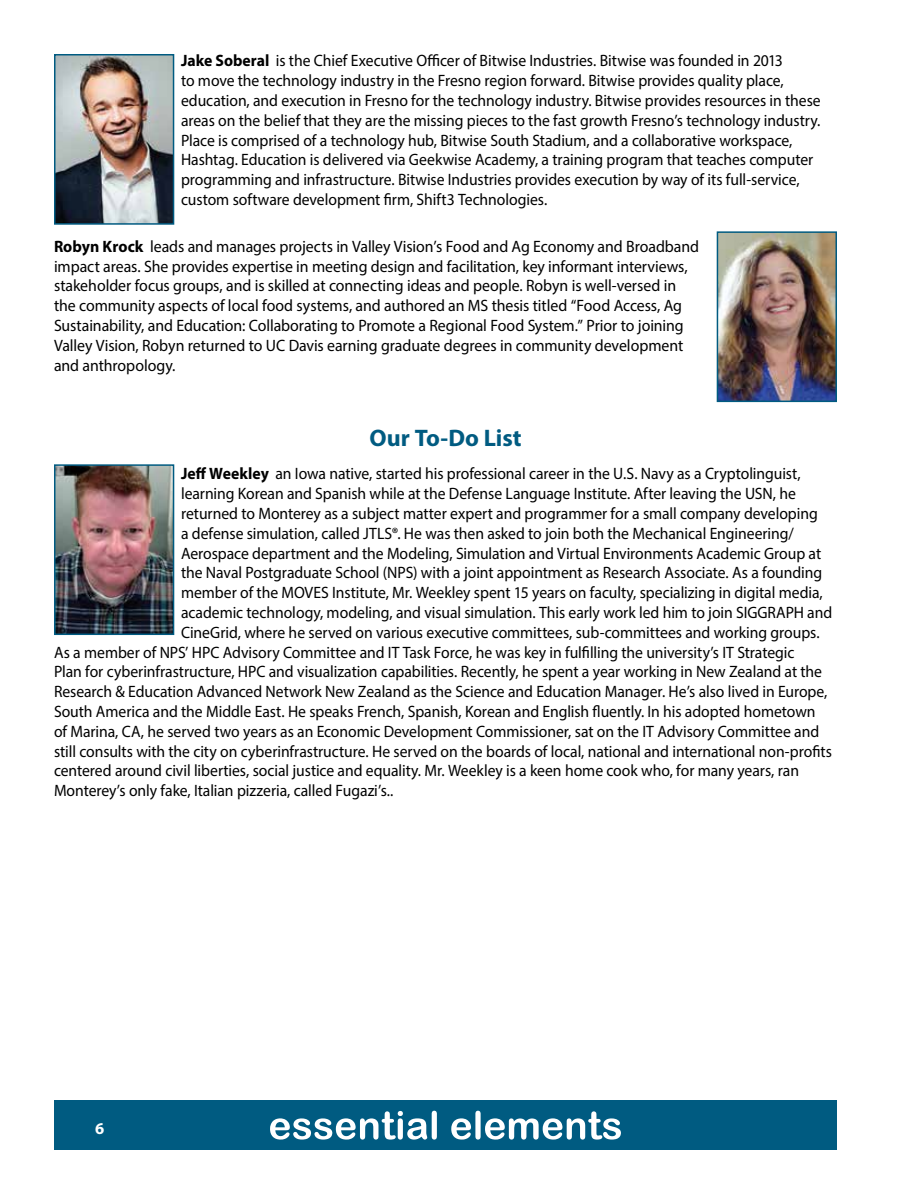
<style>
.page{position:relative;width:918px;height:1188px;background:#fff}
.page>*{position:absolute;margin:0;border:0;box-sizing:border-box;transform-origin:0 0}
.t1{font:700 24px "Myriad Pro";letter-spacing:-.005em;color:#005b81}
.t2{font:16.5px/19.8px "Myriad Pro";letter-spacing:-.005em;color:#000;scale:.95 1}
.t3{font:16.5px/19.8px "Myriad Pro";letter-spacing:-.005em;color:#000;scale:.96 1}
.t4{font:700 16.5px "Myriad Pro";color:#fff}
.s1{font-weight:700}
</style>
<div class="page">
<div style="left:54px;top:1101px;width:783px;height:49px;background:#005b81"></div>
<svg style="left:270px;top:1111px;width:167px;height:29px"></svg>
<svg style="left:451px;top:1111px;width:170px;height:29px"></svg>
<img style="left:720px;top:234px;width:114px;height:165px">
<div style="left:717px;top:231px;width:120px;height:171px;border:2px solid #005b81"></div>
<img style="left:57px;top:467px;width:114px;height:165px">
<div style="left:54px;top:464px;width:120px;height:171px;border:2px solid #005b81"></div>
<img style="left:57px;top:57px;width:114px;height:165px">
<div style="left:54px;top:54px;width:120px;height:171px;border:2px solid #005b81"></div>
<p class="t2" style="left:181px;top:51px;width:675px"><span class="s1">Jake Soberal</span> is the Chief Executive Officer of Bitwise Industries. Bitwise was founded in 2013<br>to move the technology industry in the Fresno region forward. Bitwise provides quality place, education, and execution in Fresno for the technology industry. Bitwise provides resources in these areas on the belief that they are the missing pieces to the fast growth Fresno’s technology industry.<br>Place is comprised of a technology hub, Bitwise South Stadium, and a collaborative workspace, Hashtag. Education is delivered via Geekwise Academy, a training program that teaches computer programming and infrastructure. Bitwise Industries provides execution by way of its full-service, custom software development firm, Shift3 Technologies.</p>
<p class="t3" style="left:54px;top:236px;width:674px"><span class="s1">Robyn Krock</span> leads and manages projects in Valley Vision’s Food and Ag Economy and Broadband impact areas. She provides expertise in meeting design and facilitation, key informant interviews, stakeholder focus groups, and is skilled at connecting ideas and people. Robyn is well-versed in the community aspects of local food systems, and authored an MS thesis titled “Food Access, Ag Sustainability, and Education: Collaborating to Promote a Regional Food System.” Prior to joining Valley Vision, Robyn returned to UC Davis earning graduate degrees in community development and anthropology.</p>
<h1 class="t1" style="left:369px;top:422px;width:154px">Our To-Do List</h1>
<p class="t2" style="left:181px;top:464px;width:654px"><span class="s1">Jeff Weekley</span> an Iowa native, started his professional career in the U.S. Navy as a Cryptolinguist,</p>
<p class="t2" style="left:181px;top:484px;width:649px">learning Korean and Spanish while at the Defense Language Institute. After leaving the USN, he</p>
<p class="t2" style="left:181px;top:503px;width:672px">returned to Monterey as a subject matter expert and programmer for a small company developing</p>
<p class="t2" style="left:181px;top:523px;width:647px">a defense simulation, called JTLS®. He was then asked to join both the Mechanical Engineering/</p>
<p class="t2" style="left:181px;top:543px;width:675px">Aerospace department and the Modeling, Simulation and Virtual Environments Academic Group at</p>
<p class="t2" style="left:181px;top:563px;width:676px">the Naval Postgraduate School (NPS) with a joint appointment as Research Associate. As a founding</p>
<p class="t2" style="left:181px;top:583px;width:677px">member of the MOVES Institute, Mr. Weekley spent 15 years on faculty, specializing in digital media,</p>
<p class="t2" style="left:181px;top:602px;width:687px">academic technology, modeling, and visual simulation. This early work led him to join SIGGRAPH and</p>
<p class="t2" style="left:181px;top:622px;width:674px">CineGrid, where he served on various executive committees, sub-committees and working groups.</p>
<p class="t2" style="left:54px;top:642px;width:781px">As a member of NPS’ HPC Advisory Committee and IT Task Force, he was key in fulfilling the university’s IT Strategic</p>
<p class="t2" style="left:54px;top:662px;width:810px">Plan for cyberinfrastructure, HPC and visualization capabilities. Recently, he spent a year working in New Zealand at the</p>
<p class="t2" style="left:54px;top:682px;width:816px">Research &amp; Education Advanced Network New Zealand as the Science and Education Manager. He’s also lived in Europe,</p>
<p class="t2" style="left:54px;top:701px;width:803px">South America and the Middle East. He speaks French, Spanish, Korean and English fluently. In his adopted hometown</p>
<p class="t2" style="left:54px;top:721px;width:807px">of Marina, CA, he served two years as an Economic Development Commissioner, sat on the IT Advisory Committee and</p>
<p class="t2" style="left:54px;top:741px;width:820px">still consults with the city on cyberinfrastructure. He served on the boards of local, national and international non-profits</p>
<p class="t2" style="left:54px;top:761px;width:786px">centered around civil liberties, social justice and equality. Mr. Weekley is a keen home cook who, for many years, ran</p>
<p class="t2" style="left:54px;top:781px;width:359px">Monterey’s only fake, Italian pizzeria, called Fugazi’s..</p>
<p class="t4" style="left:95px;top:1118px;width:11px">6</p>
</div>
